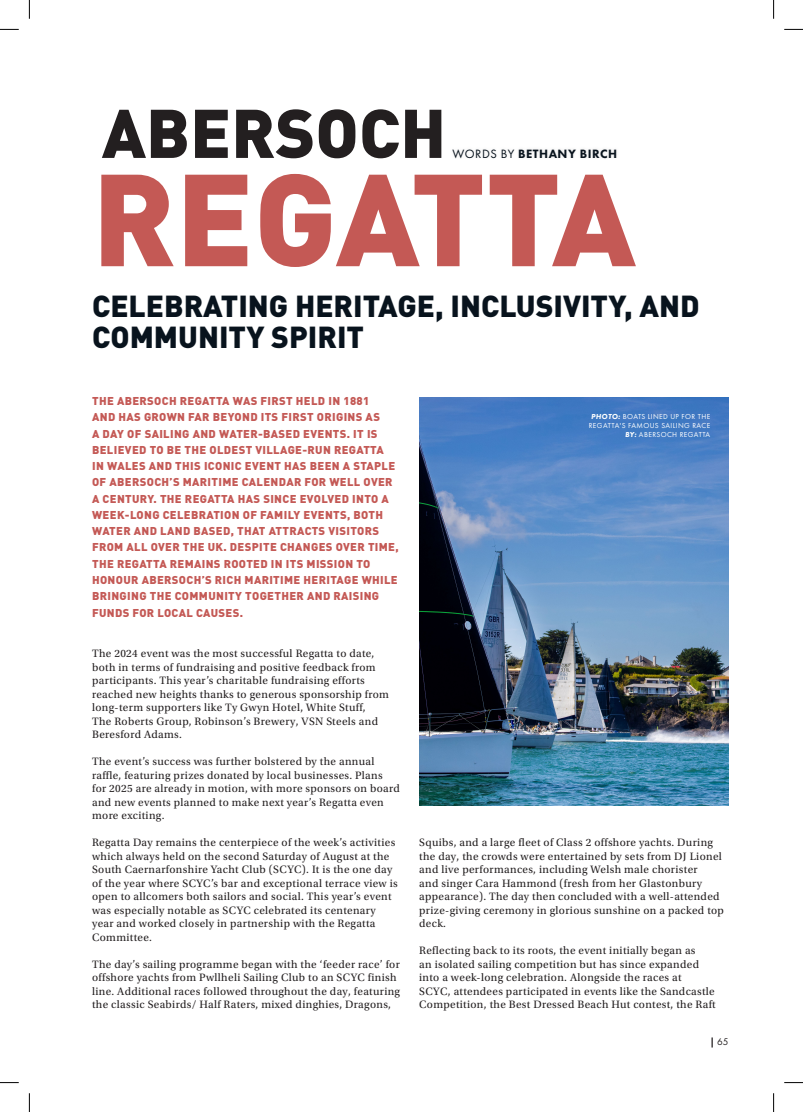
<style>
.page{position:relative;width:803px;height:1112px;background:#fff}
.page>*{position:absolute;margin:0;border:0;box-sizing:border-box;transform-origin:0 0}
.t1{font:900 30px/31.2px "DIN Pro";color:#08131d}
.t2{font:800 12.5px "Futura PT";letter-spacing:.04em;color:#08131d}
.t3{font:11.25px/13.5px "Utopia Std";letter-spacing:.03em;color:#231f20}
.t4{font:900 11.25px/16.2px "DIN Pro";letter-spacing:.03em;color:#c45955}
.t5{font:10px "Futura PT";color:#231f20}
.t6{font:7.5px/9px "Futura PT";letter-spacing:.05em;color:#fff;text-align:center}
.s1{font-weight:400}
.s2{font-weight:800;font-style:italic}
.s3{font-weight:800}
</style>
<div class="page">
<img style="left:419px;top:397px;width:309px;height:408px">
<div style="left:449px;top:145px;width:171px;height:16px;background:#f9f9f9"></div>
<svg style="left:102px;top:109px;width:339px;height:49px"></svg>
<svg style="left:101px;top:174px;width:535px;height:93px;fill:#c45955"></svg>
<svg style="left:0;top:29px;width:19px;height:1px"></svg>
<svg style="left:784px;top:29px;width:19px;height:1px"></svg>
<svg style="left:0;top:1082px;width:19px;height:1px"></svg>
<svg style="left:784px;top:1082px;width:19px;height:1px"></svg>
<svg style="left:29px;top:0;width:1px;height:19px"></svg>
<svg style="left:29px;top:1093px;width:1px;height:18px"></svg>
<svg style="left:773px;top:0;width:1px;height:19px"></svg>
<svg style="left:773px;top:1093px;width:1px;height:18px"></svg>
<p class="t2" style="left:452px;top:146px;width:166px"><span class="s1">WORDS BY</span> BETHANY BIRCH</p>
<p class="t1" style="left:92px;top:286px;width:609px">CELEBRATING HERITAGE, INCLUSIVITY, AND<br>COMMUNITY SPIRIT</p>
<p class="t4" style="left:92px;top:391px;width:308px">THE ABERSOCH REGATTA WAS FIRST HELD IN 1881<br>AND HAS GROWN FAR BEYOND ITS FIRST ORIGINS AS<br>A DAY OF SAILING AND WATER-BASED EVENTS. IT IS BELIEVED TO BE THE OLDEST VILLAGE-RUN REGATTA<br>IN WALES AND THIS ICONIC EVENT HAS BEEN A STAPLE OF ABERSOCH’S MARITIME CALENDAR FOR WELL OVER A CENTURY. THE REGATTA HAS SINCE EVOLVED INTO A WEEK-LONG CELEBRATION OF FAMILY EVENTS, BOTH WATER AND LAND BASED, THAT ATTRACTS VISITORS FROM ALL OVER THE UK. DESPITE CHANGES OVER TIME, THE REGATTA REMAINS ROOTED IN ITS MISSION TO HONOUR ABERSOCH’S RICH MARITIME HERITAGE WHILE BRINGING THE COMMUNITY TOGETHER AND RAISING FUNDS FOR LOCAL CAUSES.</p>
<p class="t3" style="left:92px;top:646px;width:298px">The 2024 event was the most successful Regatta to date, both in terms of fundraising and positive feedback from participants. This year’s charitable fundraising efforts reached new heights thanks to generous sponsorship from long-term supporters like Ty Gwyn Hotel, White Stuff,<br>The Roberts Group, Robinson’s Brewery, VSN Steels and Beresford Adams.</p>
<p class="t3" style="left:92px;top:754px;width:309px">The event’s success was further bolstered by the annual raffle, featuring prizes donated by local businesses. Plans<br>for 2025 are already in motion, with more sponsors on board and new events planned to make next year’s Regatta even more exciting.</p>
<p class="t3" style="left:92px;top:835px;width:307px">Regatta Day remains the centerpiece of the week’s activities which always held on the second Saturday of August at the South Caernarfonshire Yacht Club (SCYC). It is the one day of the year where SCYC’s bar and exceptional terrace view is open to allcomers both sailors and social. This year’s event was especially notable as SCYC celebrated its centenary year and worked closely in partnership with the Regatta Committee.</p>
<p class="t3" style="left:92px;top:957px;width:310px">The day’s sailing programme began with the ‘feeder race’ for offshore yachts from Pwllheli Sailing Club to an SCYC finish line. Additional races followed throughout the day, featuring the classic Seabirds/ Half Raters, mixed dinghies, Dragons,</p>
<p class="t6" style="left:589px;top:412px;width:123px"><span class="s2">PHOTO:</span> BOATS LINED UP FOR THE<br>REGATTA'S FAMOUS SAILING RACE</p>
<p class="t6" style="left:625px;top:430px;width:87px"><span class="s2">BY:</span> ABERSOCH REGATTA</p>
<p class="t3" style="left:419px;top:835px;width:306px">Squibs, and a large fleet of Class 2 offshore yachts. During the day, the crowds were entertained by sets from DJ Lionel and live performances, including Welsh male chorister<br>and singer Cara Hammond (fresh from her Glastonbury appearance). The day then concluded with a well-attended prize-giving ceremony in glorious sunshine on a packed top deck.</p>
<p class="t3" style="left:419px;top:943px;width:298px">Reflecting back to its roots, the event initially began as<br>an isolated sailing competition but has since expanded into a week-long celebration. Alongside the races at SCYC, attendees participated in events like the Sandcastle Competition, the Best Dressed Beach Hut contest, the Raft</p>
<p class="t5" style="left:710px;top:1035px;width:20px"><span class="s3">|</span> 65</p>
</div>
